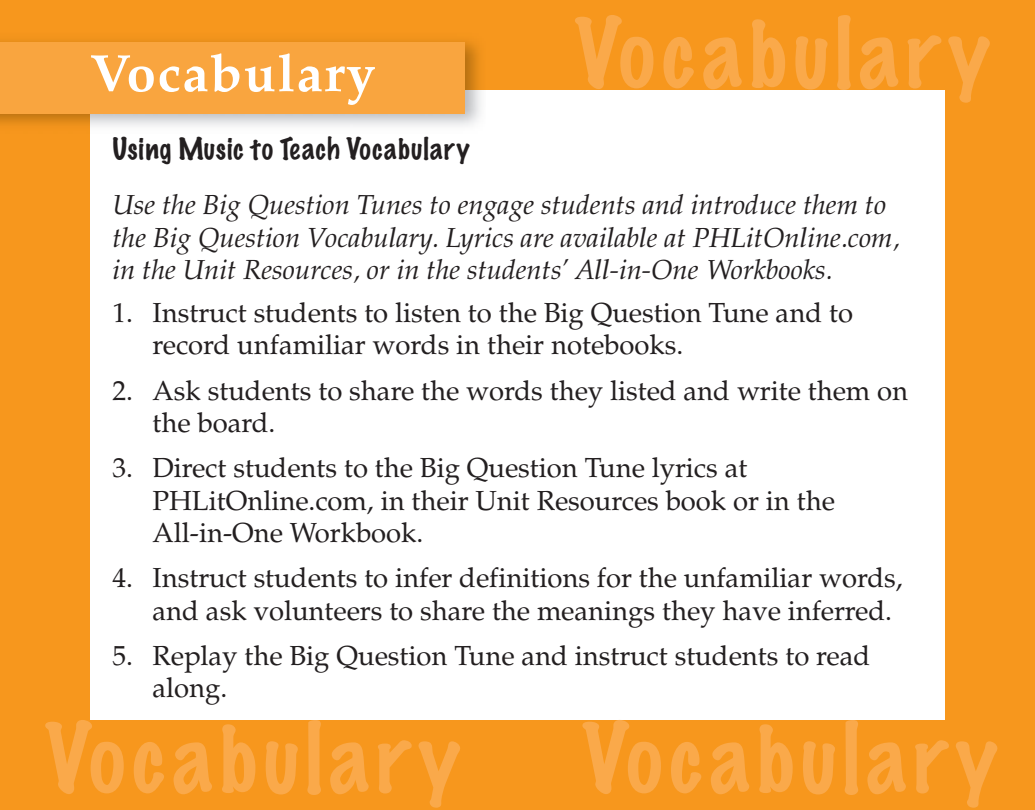
<style>
.page{position:relative;width:1035px;height:810px;background:#f7971d}
.page>*{position:absolute;margin:0;border:0;box-sizing:border-box;transform-origin:0 0}
.t1{font:100 87.5px "Marker Felt";letter-spacing:.075em;color:#faa94a}
.t2{font:700 52.5px "Palatino";letter-spacing:.03em;color:#fff}
.t3{font:27.5px/32.5px "Palatino";color:#231f20}
.t4{font:italic 27.5px/55px "Palatino";color:#231f20}
.s1{font-family:"Marker Felt";font-weight:100;font-style:normal}
</style>
<div class="page">
<div style="left:90px;top:90px;width:855px;height:630px;background:#fff"></div>
<div style="left:0;top:42px;width:465px;height:72px;background:#f9a53f"></div>
<p class="t1" style="left:575px;top:10px;width:417px">Vocabulary</p>
<p class="t2" style="left:90px;top:53px;width:287px">Vocabulary</p>
<p class="t4" style="left:112px;top:126px;width:775px"><span class="s1">Using Music to Teach Vocabulary<br></span>Use the Big Question Tunes to engage students and introduce them to</p>
<p class="t4" style="left:112px;top:224px;width:789px;line-height:32.5px">the Big Question Vocabulary. Lyrics are available at PHLitOnline.com, in the Unit Resources, or in the students’ All-in-One Workbooks.</p>
<p class="t3" style="left:152px;top:300px;width:702px;text-indent:-40px">1. Instruct students to listen to the Big Question Tune and to record unfamiliar words in their notebooks.</p>
<p class="t3" style="left:152px;top:377px;width:757px;text-indent:-40px">2. Ask students to share the words they listed and write them on the board.</p>
<p class="t3" style="left:152px;top:455px;width:684px;text-indent:-40px">3. Direct students to the Big Question Tune lyrics at<br>PHLitOnline.com, in their Unit Resources book or in the<br>All-in-One Workbook.</p>
<p class="t3" style="left:152px;top:565px;width:752px;text-indent:-40px">4. Instruct students to infer definitions for the unfamiliar words, and ask volunteers to share the meanings they have inferred.</p>
<p class="t3" style="left:152px;top:642px;width:719px;text-indent:-40px">5. Replay the Big Question Tune and instruct students to read along.</p>
<p class="t1" style="left:45px;top:715px;width:417px">Vocabulary</p>
<p class="t1" style="left:582px;top:715px;width:417px">Vocabulary</p>
</div>
